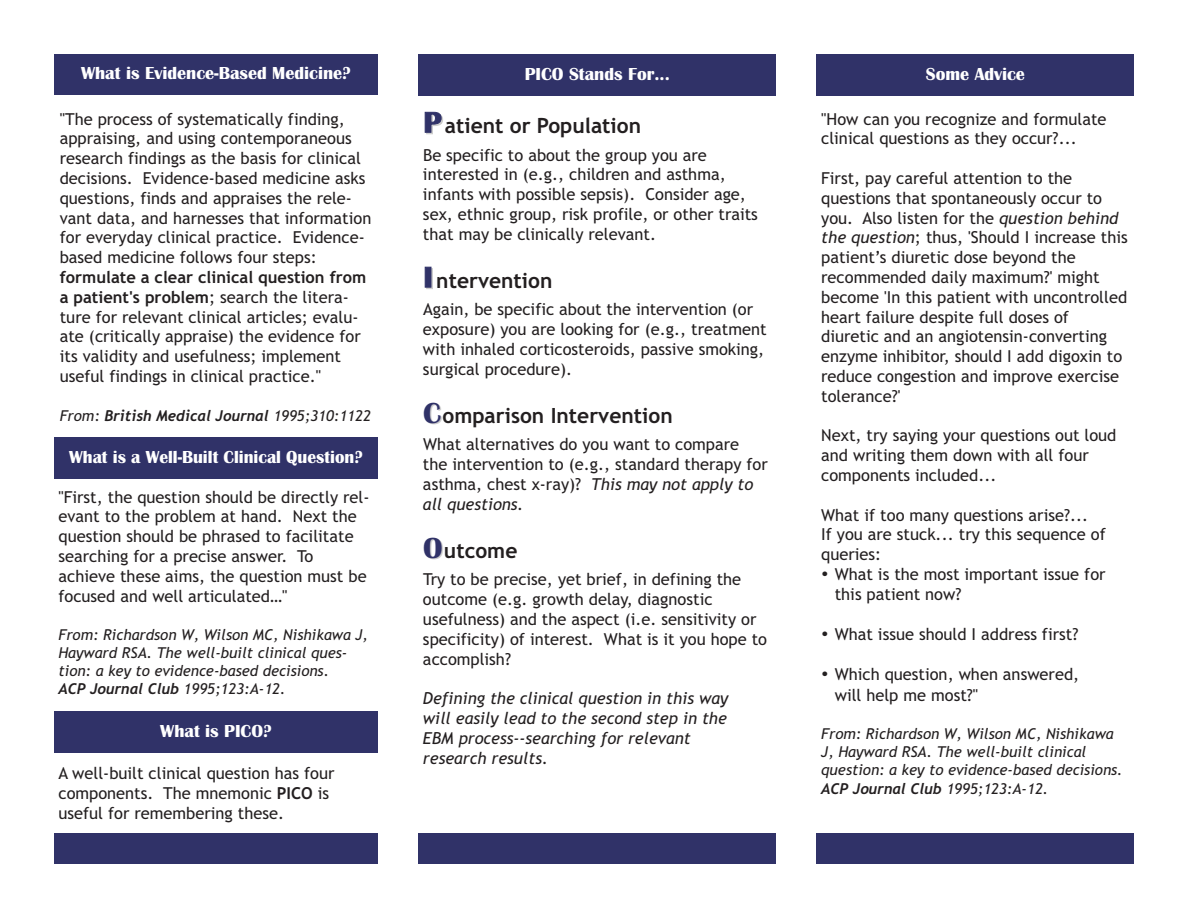
<style>
.page{position:relative;width:1188px;height:918px;background:#fff}
.page>*{position:absolute;margin:0;border:0;box-sizing:border-box;transform-origin:0 0}
.t1{font:700 21px "Trebuchet MS";color:#231f20}
.t2{font:700 18px "Britannic";color:#fff}
.t3{font:16.5px/19.8px "Trebuchet MS";color:#231f20}
.t4{font:italic 16.5px/19.8px "Trebuchet MS";color:#231f20}
.t5{font:italic 15px/18px "Trebuchet MS";color:#231f20}
.t6{font:italic 700 15px "Trebuchet";color:#231f20}
.s1{font-weight:700}
.s2{font-family:"Trebuchet MS";font-weight:400}
.s3{font-family:"Britannic";font-size:30px;color:#303268}
.s4{font-style:italic}
</style>
<div class="page">
<div style="left:54px;top:54px;width:324px;height:40px;background:#303268"></div>
<div style="left:54px;top:437px;width:324px;height:42px;background:#303268"></div>
<div style="left:418px;top:834px;width:358px;height:30px;background:#303268"></div>
<div style="left:54px;top:834px;width:324px;height:30px;background:#303268"></div>
<div style="left:817px;top:834px;width:317px;height:30px;background:#303268"></div>
<div style="left:54px;top:711px;width:324px;height:42px;background:#303268"></div>
<div style="left:418px;top:54px;width:358px;height:42px;background:#303268"></div>
<div style="left:817px;top:54px;width:317px;height:42px;background:#303268"></div>
<p class="t2" style="left:81px;top:62px;width:271px">What is Evidence-Based Medicine?</p>
<p class="t3" style="left:60px;top:109px;width:313px">"The process of systematically finding, appraising, and using contemporaneous research findings as the basis for clinical decisions. Evidence-based medicine asks questions, finds and appraises the rele&shy;vant data, and harnesses that information for everyday clinical practice. Evidence&shy;based medicine follows four steps:</p>
<p class="t3" style="left:60px;top:267px;width:308px"><span class="s1">formulate a clear clinical question from a patient's problem</span>; search the litera&shy;ture for relevant clinical articles; evalu&shy;ate (critically appraise) the evidence for its validity and usefulness; implement useful findings in clinical practice."</p>
<p class="t6" style="left:60px;top:407px;width:313px"><span class="s2">From:</span> British Medical Journal <span class="s2">1995;310:1122</span></p>
<p class="t2" style="left:69px;top:446px;width:295px">What is a Well-Built Clinical Question?</p>
<p class="t3" style="left:58px;top:487px;width:312px">"First, the question should be directly rel&shy;evant to the problem at hand. Next the question should be phrased to facilitate searching for a precise answer. To achieve these aims, the question must be focused and well articulated…"</p>
<p class="t5" style="left:58px;top:626px;width:311px">From: Richardson W, Wilson MC, Nishikawa J,<br>Hayward RSA. The well-built clinical ques&shy;tion: a key to evidence-based decisions.</p>
<p class="t6" style="left:58px;top:680px;width:229px">ACP Journal Club <span class="s2">1995;123:A-12.</span></p>
<p class="t2" style="left:160px;top:720px;width:113px">What is PICO?</p>
<p class="t3" style="left:58px;top:764px;width:277px">A well-built clinical question has four components. The mnemonic <span class="s1">PICO</span> is useful for remembering these.</p>
<p class="t2" style="left:525px;top:63px;width:147px">PICO Stands For...</p>
<p class="t2" style="left:926px;top:63px;width:100px">Some Advice</p>
<p class="t1" style="left:423px;top:113px;width:219px"><span class="s3">P</span> atient or Population</p>
<p class="t3" style="left:423px;top:145px;width:337px">Be specific to about the group you are interested in (e.g., children and asthma, infants with possible sepsis). Consider age, sex, ethnic group, risk profile, or other traits that may be clinically relevant.</p>
<p class="t1" style="left:423px;top:268px;width:131px"><span class="s3">I</span> ntervention</p>
<p class="t3" style="left:423px;top:300px;width:345px">Again, be specific about the intervention (or exposure) you are looking for (e.g., treatment with inhaled corticosteroids, passive smoking, surgical procedure).</p>
<p class="t1" style="left:423px;top:403px;width:251px"><span class="s3">C</span>omparison Intervention</p>
<p class="t3" style="left:423px;top:435px;width:346px">What alternatives do you want to compare the intervention to (e.g., standard therapy for asthma, chest x-ray)? <span class="s4">This may not apply to all questions.</span></p>
<p class="t1" style="left:423px;top:538px;width:96px"><span class="s3">O</span>utcome</p>
<p class="t3" style="left:423px;top:570px;width:346px">Try to be precise, yet brief, in defining the outcome (e.g. growth delay, diagnostic usefulness) and the aspect (i.e. sensitivity or specificity) of interest. What is it you hope to accomplish?</p>
<p class="t4" style="left:423px;top:689px;width:307px">Defining the clinical question in this way will easily lead to the second step in the EBM process--searching for relevant research results.</p>
<p class="t3" style="left:821px;top:109px;width:287px">"How can you recognize and formulate clinical questions as they occur?...</p>
<p class="t3" style="left:821px;top:168px;width:308px">First, pay careful attention to the questions that spontaneously occur to you. Also listen for the <span class="s4">question behind the question</span>; thus, 'Should I increase this patient’s diuretic dose beyond the recommended daily maximum?' might become 'In this patient with uncontrolled heart failure despite full doses of diuretic and an angiotensin-converting enzyme inhibitor, should I add digoxin to reduce congestion and improve exercise tolerance?'</p>
<p class="t3" style="left:821px;top:426px;width:297px">Next, try saying your questions out loud and writing them down with all four components included...</p>
<p class="t3" style="left:821px;top:505px;width:286px">What if too many questions arise?...<br>If you are stuck... try this sequence of queries:</p>
<p class="t3" style="left:835px;top:564px;width:272px;line-height:20.4px;text-indent:-13px">• What is the most important issue for this patient now?</p>
<p class="t3" style="left:821px;top:624px;width:259px">• What issue should I address first?</p>
<p class="t3" style="left:835px;top:664px;width:246px;line-height:20.4px;text-indent:-13px">• Which question, when answered, will help me most?"</p>
<p class="t5" style="left:821px;top:725px;width:303px">From: Richardson W, Wilson MC, Nishikawa<br>J, Hayward RSA. The well-built clinical question: a key to evidence-based decisions.</p>
<p class="t6" style="left:821px;top:780px;width:229px">ACP Journal Club <span class="s2">1995;123:A-12.</span></p>
</div>
